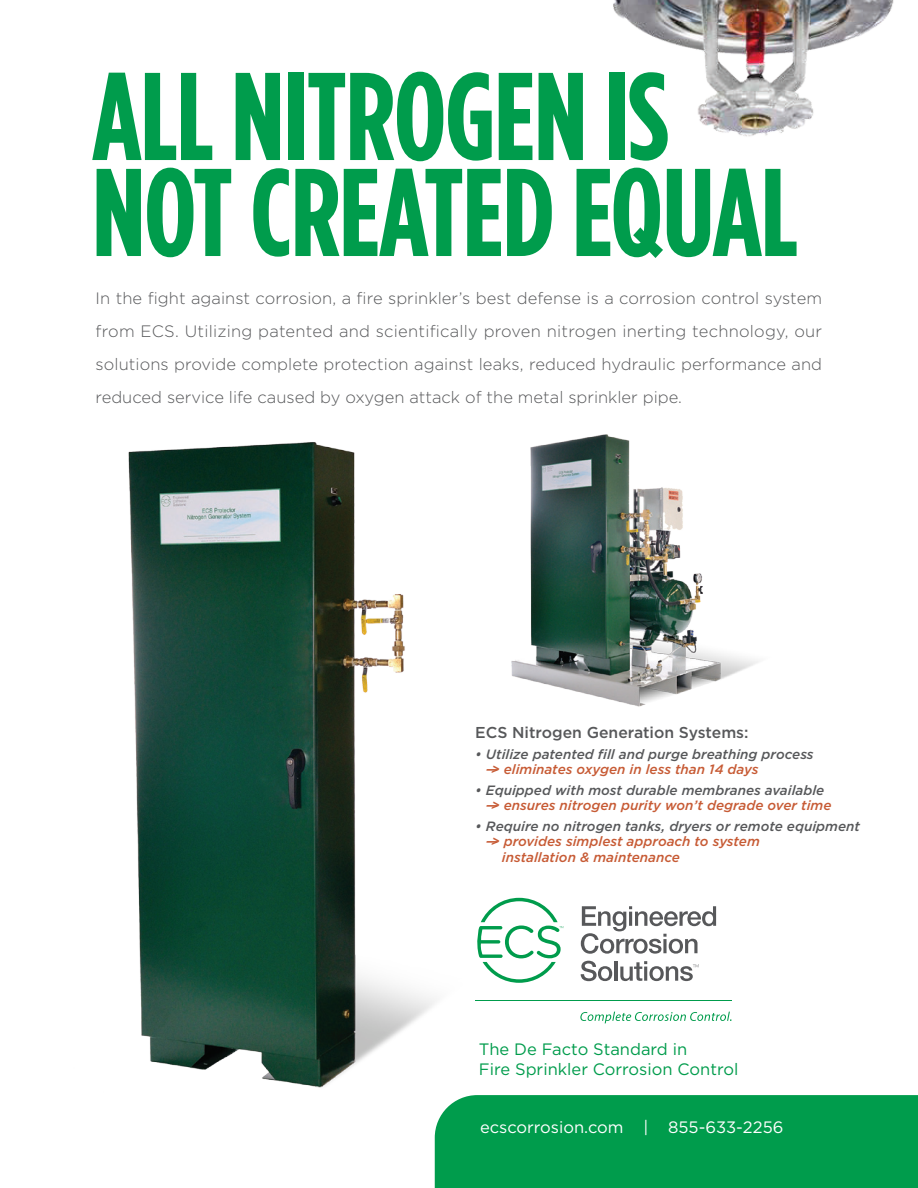
<style>
.page{position:relative;width:918px;height:1188px;background:#fff}
.page>*{position:absolute;margin:0;border:0;box-sizing:border-box;transform-origin:0 0}
.t1{font:700 124.5px/96px "Gotham Condensed";letter-spacing:-.01em;color:#009c4c}
.t2{font:300 16.5px/33px "Gotham";color:#57585a;text-align:justify}
.t3{font:16.5px/19.5px "Gotham";color:#009c4c}
.t4{font:16.5px "Gotham";color:#fff}
.t5{font:500 15.75px "Gotham";color:#57585a}
.t6{font:italic 500 13.5px/15.8px "Gotham";color:#c75b35}
.t7{font:italic 500 13.5px/15.8px "Gotham";color:#57585a}
.s1{color:#c75b35}
.s2{color:#57585a}
</style>
<div class="page">
<svg style="left:581px;top:906px;width:135px;height:48px"></svg>
<svg style="left:581px;top:961px;width:31px;height:20px"></svg>
<hr style="left:614px;top:961px;width:3px;height:20px;background:#57585a">
<svg style="left:620px;top:961px;width:79px;height:20px"></svg>
<svg style="left:580px;top:1012px;width:152px;height:11px"></svg>
<hr style="left:475px;top:1001px;width:257px;height:1px;background:#009c4c">
<svg style="left:527px;top:898px;width:36px;height:84px"></svg>
<div style="left:435px;top:1095px;width:483px;height:93px;background:#009c4c"></div>
<img style="left:613px;top:0;width:281px;height:137px">
<img style="left:128px;top:442px;width:399px;height:669px">
<img style="left:508px;top:434px;width:251px;height:281px">
<p class="t1" style="left:92px;top:68px;width:708px">ALL NITROGEN IS<br>NOT CREATED EQUAL</p>
<p class="t2" style="left:96px;top:281px;width:728px">In the fight against corrosion, a fire sprinkler’s best defense is a corrosion control system from ECS. Utilizing patented and scientifically proven nitrogen inerting technology, our solutions provide complete protection against leaks, reduced hydraulic performance and reduced service life caused by oxygen attack of the metal sprinkler pipe.</p>
<p class="t5" style="left:475px;top:723px;width:275px">ECS Nitrogen Generation Systems:</p>
<p class="t7" style="left:486px;top:746px;width:329px;text-indent:-11px">• Utilize patented fill and purge breathing process <span class="s1">—&gt; eliminates oxygen in less than 14 days</span></p>
<p class="t6" style="left:486px;top:782px;width:347px;text-indent:-11px"><span class="s2">• Equipped with most durable membranes available </span>—&gt; ensures nitrogen purity won’t degrade over time</p>
<p class="t7" style="left:475px;top:818px;width:386px">• Require no nitrogen tanks, dryers or remote equipment</p>
<p class="t6" style="left:486px;top:834px;width:276px">—&gt; provides simplest approach to system</p>
<p class="t6" style="left:502px;top:849px;width:179px">installation &amp; maintenance</p>
<p class="t3" style="left:479px;top:1039px;width:261px">The De Facto Standard in<br>Fire Sprinkler Corrosion Control</p>
<p class="t4" style="left:480px;top:1117px;width:305px">ecscorrosion.com | 855-633-2256</p>
</div>
